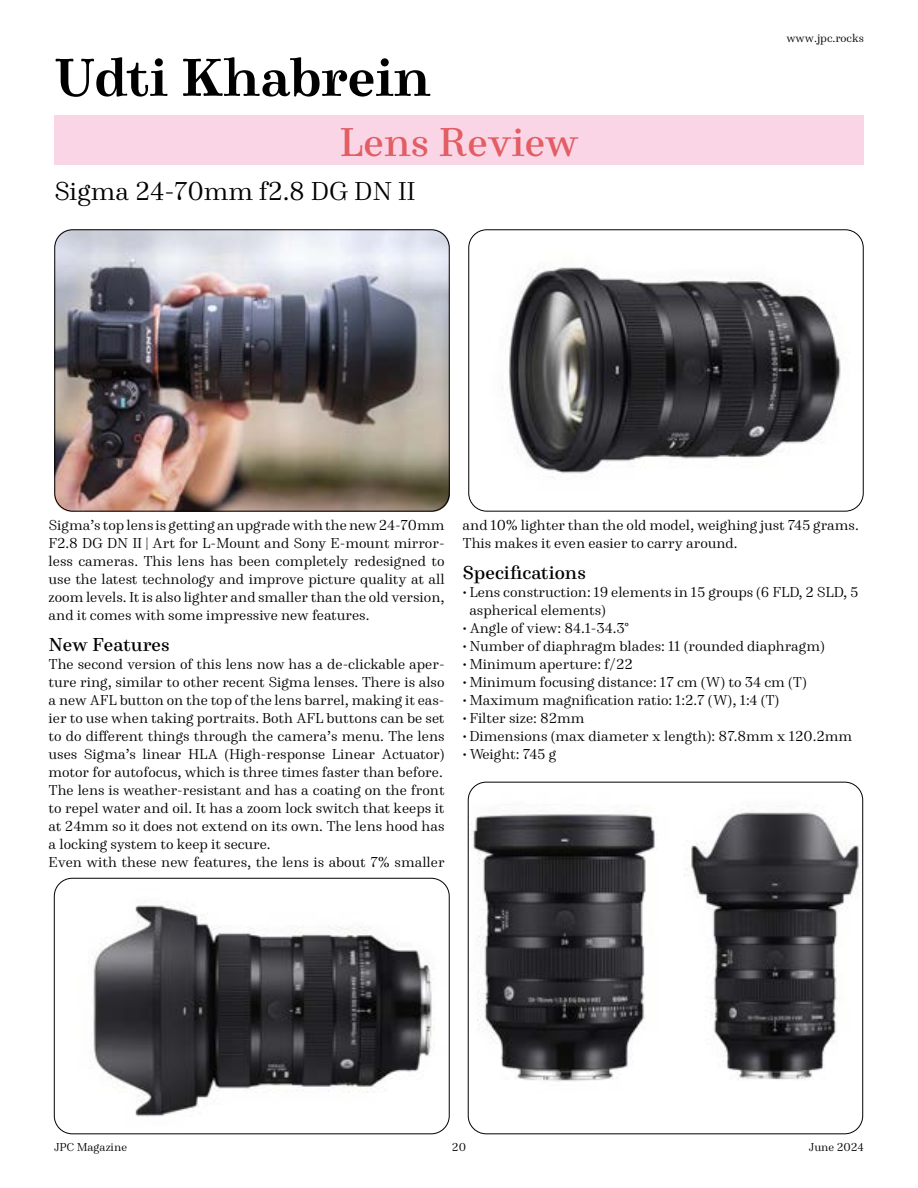
<style>
.page{position:relative;width:918px;height:1188px;background:#fff}
.page>*{position:absolute;margin:0;border:0;box-sizing:border-box;transform-origin:0 0}
.t1{font:700 55.5px "Winslow";color:#000}
.t2{font:600 42px "Winslow";color:#e25e64}
.t3{font:27px "Winslow";color:#000}
.t4{font:600 19.5px "Winslow";color:#000}
.t5{font:15px/18px "Winslow";color:#000}
.t6{font:12px "Winslow";color:#000}
</style>
<div class="page">
<div style="left:54px;top:116px;width:810px;height:49px;background:#fad5e6"></div>
<img style="left:54px;top:229px;width:396px;height:283px">
<img style="left:468px;top:229px;width:396px;height:283px">
<img style="left:467px;top:782px;width:188px;height:339px">
<img style="left:683px;top:782px;width:180px;height:298px">
<div style="left:469px;top:230px;width:394px;height:281px;border:1px solid #000;border-radius:18px"></div>
<div style="left:55px;top:230px;width:394px;height:281px;border:1px solid #000;border-radius:18px"></div>
<img style="left:54px;top:879px;width:395px;height:255px">
<div style="left:54px;top:878px;width:395px;height:256px;border:1px solid #000;border-radius:18px"></div>
<div style="left:468px;top:782px;width:395px;height:352px;border:1px solid #000;border-radius:18px"></div>
<h1 class="t1" style="left:54px;top:35px;width:379px">Udti Khabrein</h1>
<h2 class="t2" style="left:339px;top:111px;width:241px">Lens Review</h2>
<h3 class="t3" style="left:54px;top:171px;width:363px">Sigma 24-70mm f2.8 DG DN II</h3>
<p class="t6" style="left:786px;top:29px;width:79px">www.jpc.rocks</p>
<p class="t5" style="left:49px;top:515px;width:398px;text-align:justify">Sigma’s top lens is getting an upgrade with the new 24-70mm F2.8 DG DN II | Art for L-Mount and Sony E-mount mirror&shy;less cameras. This lens has been completely redesigned to use the latest technology and improve picture quality at all zoom levels. It is also lighter and smaller than the old version, and it comes with some impressive new features.</p>
<h3 class="t4" style="left:49px;top:629px;width:123px">New Features</h3>
<p class="t5" style="left:49px;top:654px;width:398px">The second version of this lens now has a de-clickable aper&shy;ture ring, similar to other recent Sigma lenses. There is also a new AFL button on the top of the lens barrel, making it eas&shy;ier to use when taking portraits. Both AFL buttons can be set to do different things through the camera’s menu. The lens uses Sigma’s linear HLA (High-response Linear Actuator) motor for autofocus, which is three times faster than before.<br>The lens is weather-resistant and has a coating on the front to repel water and oil. It has a zoom lock switch that keeps it at 24mm so it does not extend on its own. The lens hood has a locking system to keep it secure.<br>Even with these new features, the lens is about 7% smaller</p>
<p class="t5" style="left:463px;top:515px;width:397px">and 10% lighter than the old model, weighing just 745 grams.<br>This makes it even easier to carry around.</p>
<h3 class="t4" style="left:463px;top:557px;width:125px">Specifications</h3>
<p class="t5" style="left:469px;top:582px;width:391px;text-indent:-7px">• Lens construction: 19 elements in 15 groups (6 FLD, 2 SLD, 5 aspherical elements)</p>
<p class="t5" style="left:463px;top:618px;width:168px">• Angle of view: 84.1-34.3°</p>
<p class="t5" style="left:463px;top:636px;width:364px">• Number of diaphragm blades: 11 (rounded diaphragm)</p>
<p class="t5" style="left:463px;top:654px;width:172px">• Minimum aperture: f/22</p>
<p class="t5" style="left:463px;top:672px;width:346px">• Minimum focusing distance: 17 cm (W) to 34 cm (T)</p>
<p class="t5" style="left:463px;top:690px;width:318px">• Maximum magnification ratio: 1:2.7 (W), 1:4 (T)</p>
<p class="t5" style="left:463px;top:708px;width:123px">• Filter size: 82mm</p>
<p class="t5" style="left:463px;top:726px;width:391px">• Dimensions (max diameter x length): 87.8mm x 120.2mm</p>
<p class="t5" style="left:463px;top:744px;width:95px">• Weight: 745 g</p>
<p class="t6" style="left:54px;top:1138px;width:75px">JPC Magazine</p>
<p class="t6" style="left:452px;top:1138px;width:16px">20</p>
<p class="t6" style="left:809px;top:1138px;width:57px">June 2024</p>
</div>
